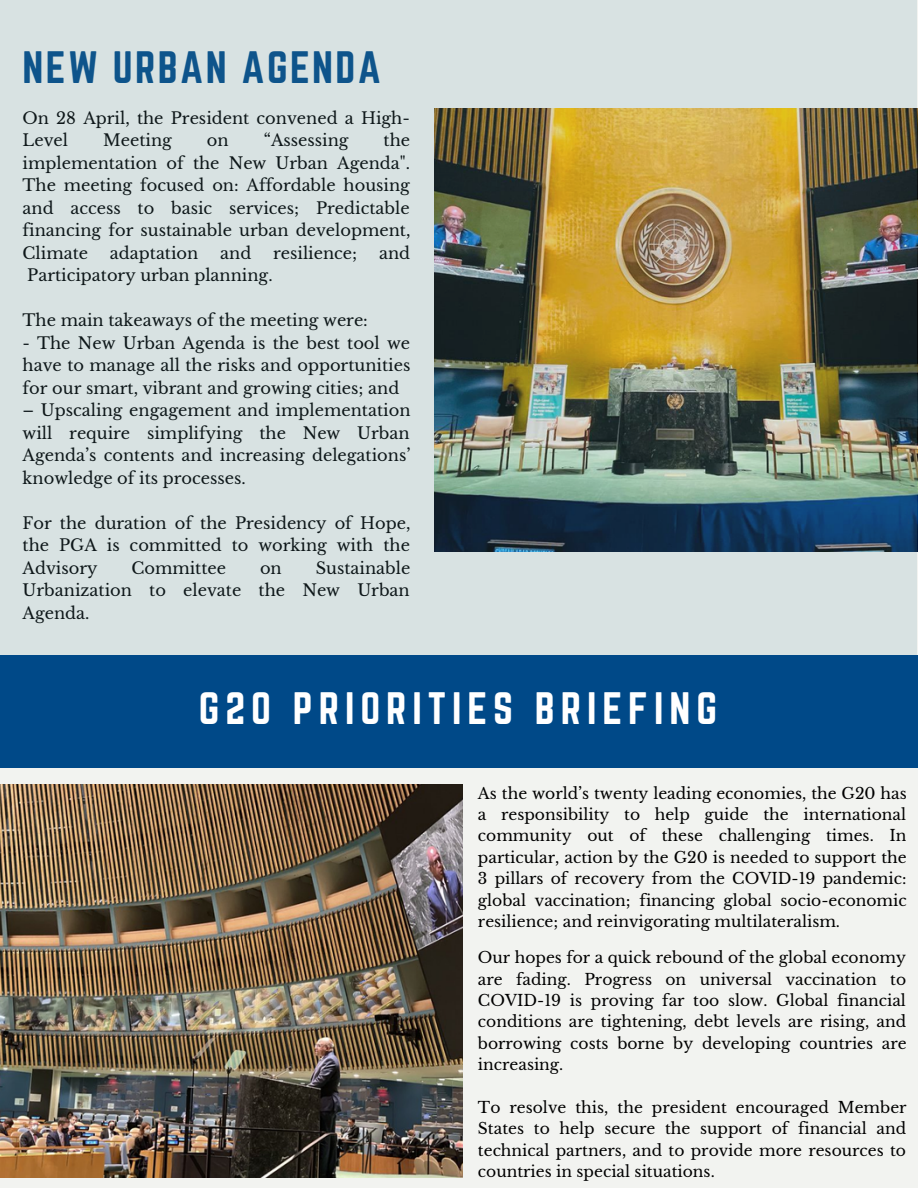
<style>
.page{position:relative;width:918px;height:1188px;background:#f2f3f0}
.page>*{position:absolute;margin:0;border:0;box-sizing:border-box;transform-origin:0 0}
.t1{font:39.75px "Norwester";letter-spacing:.15em;color:#fff}
.t2{font:39.75px "Norwester";letter-spacing:.06em;color:#004988}
.t3{font:16.2px/22.5px "Libre Baskerville";color:#000;text-align:justify}
.t4{font:15.45px/21.3px "Libre Baskerville";color:#000;text-align:justify}
</style>
<div class="page">
<img style="left:0;top:784px;width:462px;height:393px">
<img style="left:0;top:0;width:917px;height:655px">
<div style="left:0;top:655px;width:918px;height:113px;background:#004988"></div>
<h1 class="t2" style="left:23px;top:43px;width:360px">NEW URBAN AGENDA</h1>
<p class="t3" style="left:23px;top:107px;width:389px">On 28 April, the President convened a High-<br>Level</p>
<p class="t3" style="left:23px;top:130px;width:389px;text-indent:361px">the implementation of the New Urban Agenda".<br>The meeting focused on: Affordable housing and access to basic services; Predictable financing for sustainable urban development, Climate</p>
<p class="t3" style="left:103px;top:130px;width:70px">Meeting</p>
<p class="t3" style="left:207px;top:130px;width:23px">on</p>
<p class="t3" style="left:264px;top:130px;width:86px">“Assessing</p>
<p class="t3" style="left:110px;top:242px;width:90px">adaptation</p>
<p class="t3" style="left:220px;top:242px;width:33px">and</p>
<p class="t3" style="left:273px;top:242px;width:86px">resilience;</p>
<p class="t3" style="left:379px;top:242px;width:33px">and</p>
<p class="t3" style="left:27px;top:265px;width:247px">Participatory urban planning.</p>
<p class="t3" style="left:23px;top:310px;width:347px">The main takeaways of the meeting were:</p>
<p class="t3" style="left:23px;top:332px;width:389px">- The New Urban Agenda is the best tool we have to manage all the risks and opportunities for our smart, vibrant and growing cities; and</p>
<p class="t3" style="left:23px;top:400px;width:389px">– Upscaling engagement and implementation will require simplifying the New Urban Agenda’s contents and increasing delegations’ knowledge of its processes.</p>
<p class="t3" style="left:23px;top:512px;width:389px">For the duration of the Presidency of Hope, the PGA is committed to working with the Advisory</p>
<p class="t3" style="left:23px;top:557px;width:389px;text-indent:293px">Sustainable Urbanization to elevate the New Urban Agenda.</p>
<p class="t3" style="left:131px;top:557px;width:96px">Committee</p>
<p class="t3" style="left:260px;top:557px;width:23px">on</p>
<h1 class="t1" style="left:199px;top:684px;width:520px">G20 PRIORITIES BRIEFING</h1>
<p class="t4" style="left:478px;top:783px;width:430px">As the world’s twenty leading economies, the G20 has a responsibility to help guide the international community out of these challenging times. In particular, action by the G20 is needed to support the 3 pillars of recovery from the COVID-19 pandemic: global vaccination; financing global socio-economic resilience; and reinvigorating multilateralism.</p>
<p class="t4" style="left:478px;top:947px;width:430px">Our hopes for a quick rebound of the global economy are fading. Progress on universal vaccination to COVID-19 is proving far too slow. Global financial conditions are tightening, debt levels are rising, and borrowing costs borne by developing countries are increasing.</p>
<p class="t4" style="left:478px;top:1097px;width:430px">To resolve this, the president encouraged Member States to help secure the support of financial and technical partners, and to provide more resources to countries in special situations.</p>
</div>
